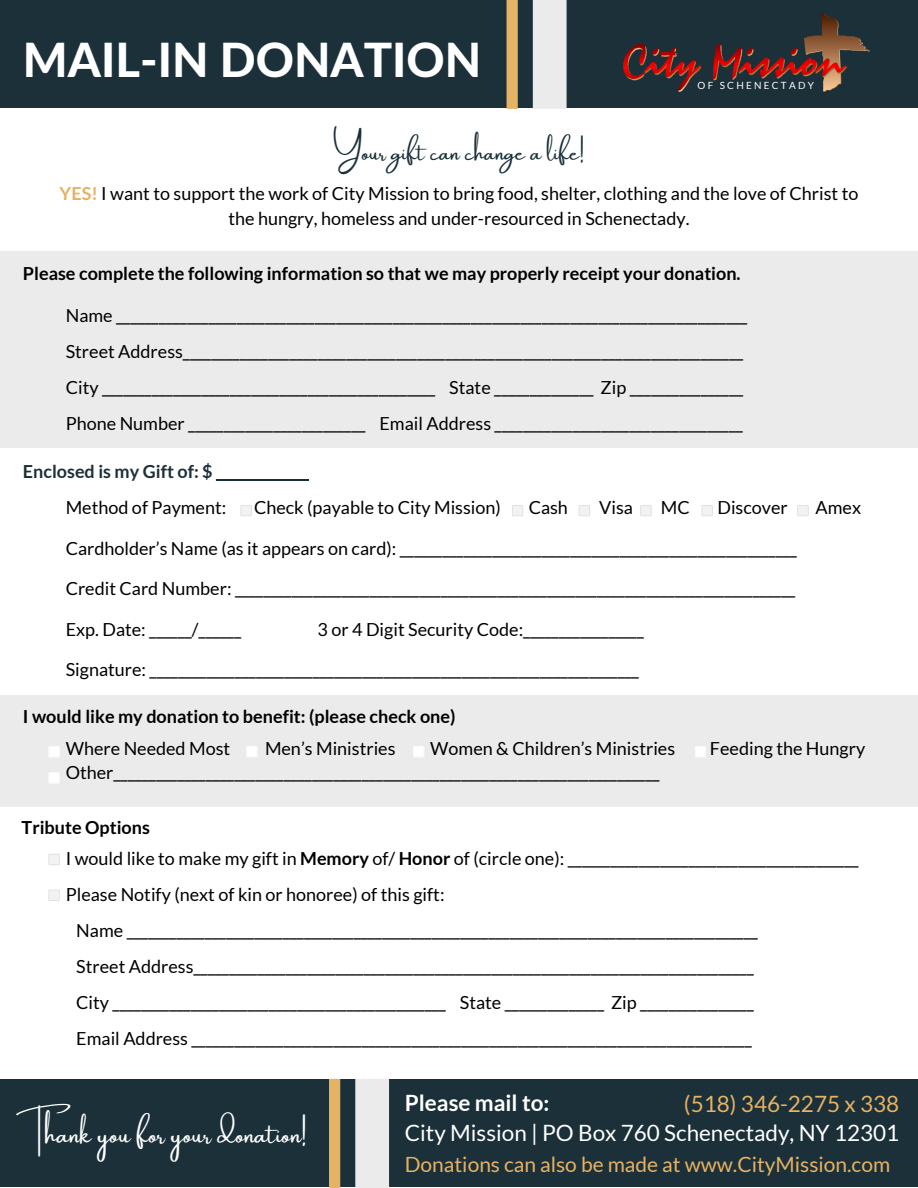
<style>
.page{position:relative;width:918px;height:1188px;background:#fff}
.page>*{position:absolute;margin:0;border:0;box-sizing:border-box;transform-origin:0 0}
.t1{font:800 47.25px "Lato Latin";color:#fff}
.t2{font:24.3px "Amsterdam One";color:#fff}
.t3{font:22.5px "Lato";color:#fff}
.t4{font:22.5px "Lato";color:#e6b264}
.t5{font:700 22.5px "Lato";color:#fff}
.t6{font:21px "Lato";color:#e6b264}
.t7{font:21px "Amsterdam One";color:#1b3039}
.t8{font:18px/36px "Lato";color:#000}
.t9{font:700 18px "Lato";color:#000}
.t10{font:700 18px "Lato";color:#1b3039}
.t11{font:9.9px "Lato";letter-spacing:.23em;color:#fff}
.s1{font-weight:700;color:#e6b264}
.s2{font-weight:700}
</style>
<div class="page">
<div style="left:0;top:0;width:918px;height:108px;background:#1b3039"></div>
<div style="left:0;top:1079px;width:918px;height:108px;background:#1b3039"></div>
<div style="left:507px;top:0;width:11px;height:109px;background:#e6b264"></div>
<div style="left:533px;top:0;width:34px;height:109px;background:#ebebeb"></div>
<img style="left:624px;top:14px;width:245px;height:78px">
<div style="left:329px;top:1079px;width:11px;height:109px;background:#e6b264"></div>
<div style="left:355px;top:1079px;width:34px;height:109px;background:#ebebeb"></div>
<div style="left:0;top:251px;width:918px;height:197px;background:#ebebeb"></div>
<svg style="left:240px;top:505px;width:12px;height:11px"></svg>
<hr style="left:216px;top:480px;width:92px;height:1px;background:#1b3039">
<svg style="left:512px;top:505px;width:11px;height:11px"></svg>
<svg style="left:579px;top:505px;width:11px;height:11px"></svg>
<svg style="left:640px;top:505px;width:12px;height:11px"></svg>
<svg style="left:702px;top:505px;width:11px;height:11px"></svg>
<svg style="left:797px;top:505px;width:12px;height:11px"></svg>
<div style="left:0;top:695px;width:918px;height:112px;background:#ebebeb"></div>
<svg style="left:49px;top:746px;width:11px;height:11px"></svg>
<svg style="left:246px;top:746px;width:12px;height:11px"></svg>
<svg style="left:413px;top:746px;width:11px;height:11px"></svg>
<svg style="left:695px;top:746px;width:11px;height:11px"></svg>
<svg style="left:49px;top:772px;width:11px;height:11px"></svg>
<svg style="left:48px;top:854px;width:12px;height:11px"></svg>
<svg style="left:48px;top:890px;width:12px;height:11px"></svg>
<h1 class="t1" style="left:23px;top:39px;width:460px">MAIL-IN DONATION</h1>
<p class="t11" style="left:698px;top:80px;width:118px">OF SCHENECTADY</p>
<p class="t7" style="left:334px;top:142px;width:252px">Your gift can change a life!</p>
<p class="t8" style="left:60px;top:181px;width:800px;line-height:24.8px;text-align:center"><span class="s1">YES!</span> I want to support the work of City Mission to bring food, shelter, clothing and the love of Christ to the hungry, homeless and under-resourced in Schenectady.</p>
<p class="t9" style="left:23px;top:262px;width:719px">Please complete the following information so that we may properly receipt your donation.</p>
<p class="t8" style="left:66px;top:297px;width:683px">Name _________________________________________________________________________________________ Street Address_______________________________________________________________________________ City _______________________________________________ State ______________ Zip ________________ Phone Number _________________________ Email Address ___________________________________</p>
<p class="t10" style="left:23px;top:461px;width:287px">Enclosed is my Gift of: $ _____________</p>
<p class="t8" style="left:66px;top:489px;width:162px">Method of Payment:</p>
<p class="t8" style="left:254px;top:489px;width:248px">Check (payable to City Mission)</p>
<p class="t8" style="left:529px;top:489px;width:41px">Cash</p>
<p class="t8" style="left:599px;top:489px;width:35px">Visa</p>
<p class="t8" style="left:661px;top:489px;width:30px">MC</p>
<p class="t8" style="left:718px;top:489px;width:72px">Discover</p>
<p class="t8" style="left:816px;top:489px;width:47px">Amex</p>
<p class="t8" style="left:66px;top:530px;width:733px">Cardholder’s Name (as it appears on card): ________________________________________________________</p>
<p class="t8" style="left:66px;top:570px;width:731px">Credit Card Number: _______________________________________________________________________________</p>
<p class="t8" style="left:66px;top:611px;width:177px">Exp. Date: ______/______</p>
<p class="t8" style="left:318px;top:611px;width:328px">3 or 4 Digit Security Code:_________________</p>
<p class="t8" style="left:66px;top:651px;width:575px">Signature: _____________________________________________________________________</p>
<p class="t9" style="left:23px;top:705px;width:434px">I would like my donation to benefit: (please check one)</p>
<p class="t8" style="left:66px;top:730px;width:166px">Where Needed Most</p>
<p class="t8" style="left:265px;top:730px;width:132px">Men’s Ministries</p>
<p class="t8" style="left:430px;top:730px;width:246px">Women &amp; Children’s Ministries</p>
<p class="t8" style="left:710px;top:730px;width:157px">Feeding the Hungry</p>
<p class="t8" style="left:66px;top:754px;width:595px">Other_____________________________________________________________________________</p>
<p class="t8" style="left:66px;top:812px;width:794px;line-height:31px;text-indent:-44px"><span class="s2">Tribute Options<br></span>I would like to make my gift in <span class="s2">Memory</span> of/ <span class="s2">Honor</span> of (circle one): _________________________________________</p>
<p class="t8" style="left:76px;top:876px;width:683px;text-indent:-11px">Please Notify (next of kin or honoree) of this gift:<br>Name _________________________________________________________________________________________ Street Address_______________________________________________________________________________ City _______________________________________________ State ______________ Zip ________________ Email Address _______________________________________________________________________________</p>
<h2 class="t2" style="left:16px;top:1121px;width:292px">Thank you for your donation!</h2>
<p class="t5" style="left:405px;top:1089px;width:146px">Please mail to:</p>
<p class="t3" style="left:405px;top:1119px;width:496px">City Mission | PO Box 760 Schenectady, NY 12301</p>
<p class="t6" style="left:405px;top:1151px;width:487px">Donations can also be made at www.CityMission.com</p>
<p class="t4" style="left:684px;top:1090px;width:217px">(518) 346-2275 x 338</p>
</div>
